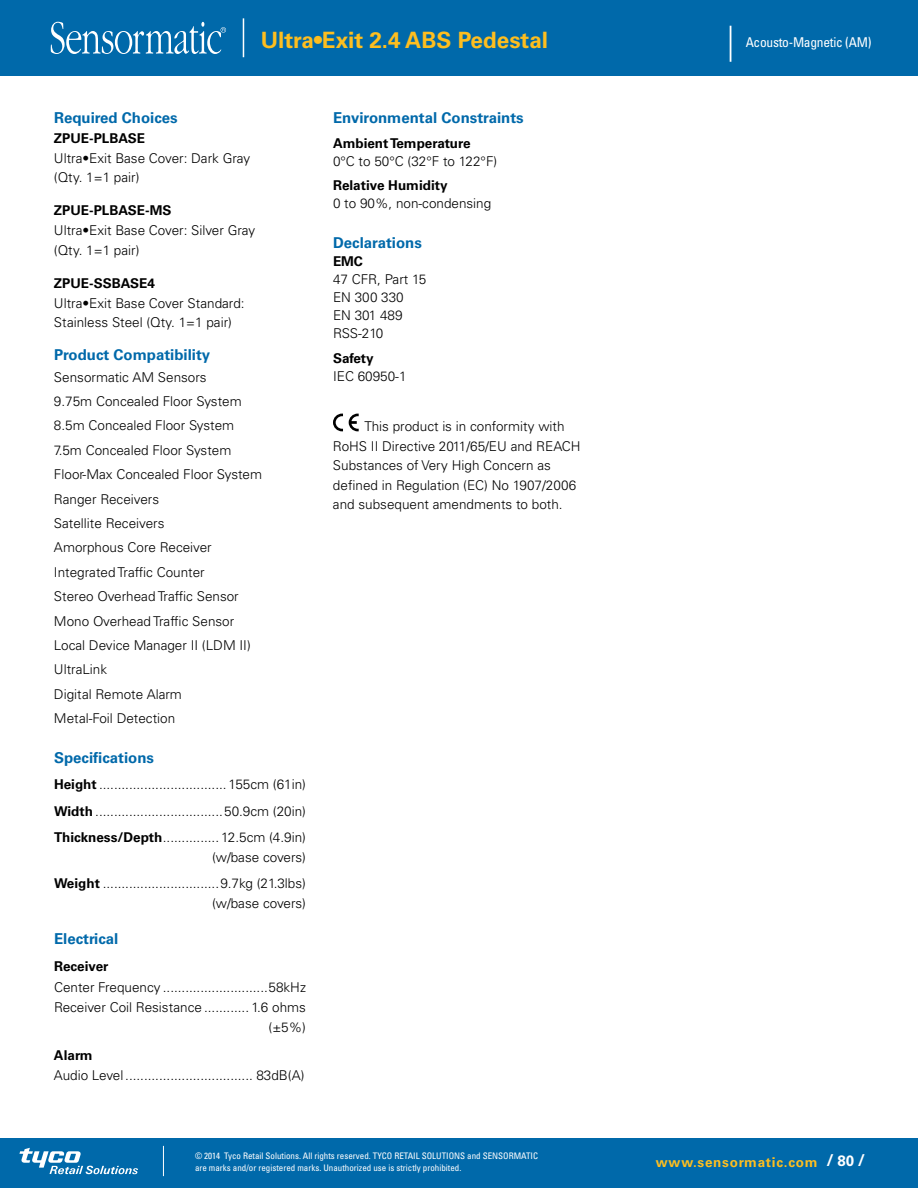
<style>
.page{position:relative;width:918px;height:1188px;background:#fff}
.page>*{position:absolute;margin:0;border:0;box-sizing:border-box;transform-origin:0 0}
.t1{font:700 22.5px "Univers LT Std";color:#febe1f}
.t2{font:700 15px "Univers LT Std";color:#0069aa}
.t3{font:300 13.5px/24.5px "Univers LT Std";color:#000}
.t4{font:700 13.5px "Univers LT Std";color:#000}
.t5{font:700 13.5px "Univers LT Std";letter-spacing:.055em;color:#febe1f}
.t6{font:condensed 13.5px "Univers LT Std";letter-spacing:-.02em;color:#fff}
.t7{font:condensed 9px/12px "Univers LT Std";color:#fff}
.s1{font-weight:700}
.s2{font-size:16.5px;color:#fff}
.s3{font-size:15px;color:#fff}
</style>
<div class="page">
<div style="left:0;top:1138px;width:918px;height:50px;background:#0069aa"></div>
<svg style="left:19px;top:1148px;width:119px;height:26px"></svg>
<hr style="left:163px;top:1146px;width:1px;height:30px;background:#fff">
<div style="left:0;top:0;width:918px;height:76px;background:#0069aa"></div>
<svg style="left:51px;top:22px;width:175px;height:32px"></svg>
<hr style="left:243px;top:18px;width:1px;height:39px;background:#fff">
<hr style="left:730px;top:26px;width:1px;height:36px;background:#fff">
<svg style="left:333px;top:414px;width:10px;height:17px"></svg>
<svg style="left:349px;top:414px;width:10px;height:17px"></svg>
<h1 class="t1" style="left:261px;top:26px;width:289px">Ultra•Exit 2.4 ABS Pedestal</h1>
<p class="t6" style="left:746px;top:34px;width:127px">Acousto-Magnetic (AM)</p>
<p class="t2" style="left:54px;top:109px;width:125px">Required Choices</p>
<p class="t4" style="left:54px;top:130px;width:93px">ZPUE-PLBASE</p>
<p class="t3" style="left:54px;top:148px;width:198px;line-height:19.6px">Ultra•Exit Base Cover: Dark Gray (Qty. 1=1 pair)</p>
<p class="t4" style="left:54px;top:203px;width:119px">ZPUE-PLBASE-MS</p>
<p class="t3" style="left:54px;top:220px;width:203px;line-height:19.6px">Ultra•Exit Base Cover: Silver Gray (Qty. 1=1 pair)</p>
<p class="t4" style="left:54px;top:275px;width:102px">ZPUE-SSBASE4</p>
<p class="t3" style="left:54px;top:293px;width:192px;line-height:19.6px">Ultra•Exit Base Cover Standard:<br>Stainless Steel (Qty. 1=1 pair)</p>
<p class="t2" style="left:54px;top:346px;width:158px">Product Compatibility</p>
<p class="t3" style="left:54px;top:365px;width:210px">Sensormatic AM Sensors<br>9.75m Concealed Floor System<br>8.5m Concealed Floor System<br>7.5m Concealed Floor System<br>Floor-Max Concealed Floor System<br>Ranger Receivers<br>Satellite Receivers<br>Amorphous Core Receiver<br>Integrated Traffic Counter<br>Stereo Overhead Traffic Sensor<br>Mono Overhead Traffic Sensor<br>Local Device Manager II (LDM II)<br>UltraLink<br>Digital Remote Alarm<br>Metal-Foil Detection</p>
<p class="t2" style="left:54px;top:749px;width:102px">Specifications</p>
<p class="t3" style="left:54px;top:771px;width:254px;line-height:26.4px;text-align:justify"><span class="s1">Height</span> .................................. 155cm (61in)<br><span class="s1">Width</span> ..................................50.9cm (20in)<br><span class="s1">Thickness/Depth</span>............... 12.5cm (4.9in)</p>
<p class="t3" style="left:54px;top:844px;width:254px;line-height:26.4px;text-align:right">(w/base covers)<br><span class="s1">Weight</span> ...............................9.7kg (21.3lbs)</p>
<p class="t3" style="left:212px;top:891px;width:95px">(w/base covers)</p>
<p class="t2" style="left:54px;top:930px;width:66px">Electrical</p>
<p class="t4" style="left:54px;top:959px;width:56px">Receiver</p>
<p class="t3" style="left:54px;top:977px;width:254px;line-height:20.4px;text-align:right">Center Frequency ............................58kHz<br>Receiver Coil Resistance ............ 1.6 ohms (±5%)</p>
<p class="t4" style="left:54px;top:1047px;width:40px">Alarm</p>
<p class="t3" style="left:54px;top:1063px;width:252px">Audio Level .................................. 83dB(A)</p>
<p class="t2" style="left:333px;top:109px;width:192px">Environmental Constraints</p>
<p class="t4" style="left:333px;top:135px;width:139px">Ambient Temperature</p>
<p class="t3" style="left:333px;top:149px;width:166px">0°C to 50°C (32°F to 122°F)</p>
<p class="t4" style="left:333px;top:177px;width:116px">Relative Humidity</p>
<p class="t3" style="left:333px;top:191px;width:160px">0 to 90%, non-condensing</p>
<p class="t2" style="left:333px;top:234px;width:90px">Declarations</p>
<p class="t4" style="left:333px;top:253px;width:31px">EMC</p>
<p class="t3" style="left:333px;top:270px;width:95px;line-height:18px">47 CFR, Part 15<br>EN 300 330<br>EN 301 489<br>RSS-210</p>
<p class="t4" style="left:333px;top:350px;width:42px">Safety</p>
<p class="t3" style="left:333px;top:364px;width:75px">IEC 60950-1</p>
<p class="t3" style="left:333px;top:417px;width:249px;line-height:19.5px;text-indent:32px">This product is in conformity with RoHS II Directive 2011/65/EU and REACH Substances of Very High Concern as defined in Regulation (EC) No 1907/2006 and subsequent amendments to both.</p>
<p class="t7" style="left:195px;top:1150px;width:345px">© 2014 Tyco Retail Solutions. All rights reserved. TYCO RETAIL SOLUTIONS and SENSORMATIC are marks and/or registered marks. Unauthorized use is strictly prohibited.</p>
<p class="t5" style="left:656px;top:1154px;width:211px">www.sensormatic.com <span class="s2">/</span> <span class="s3">80</span> <span class="s2">/</span></p>
</div>
